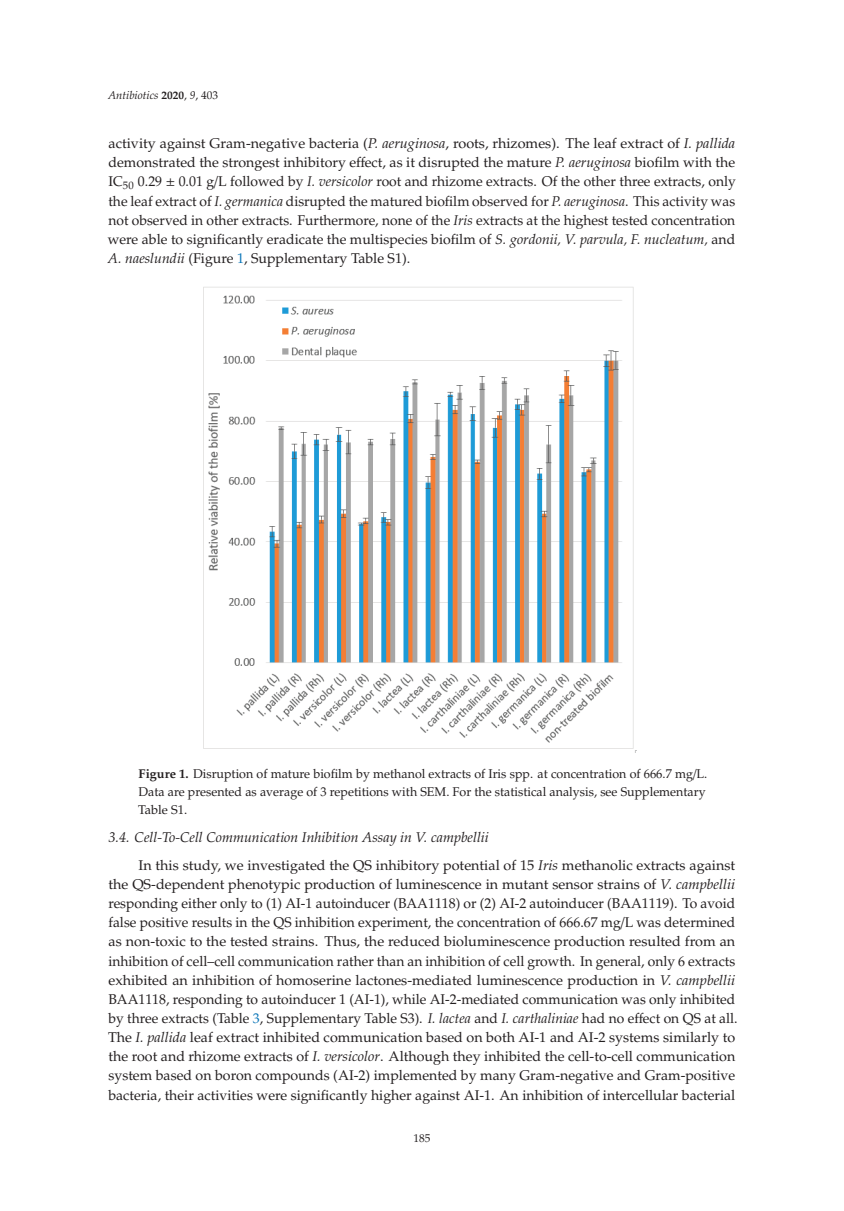
<style>
.page{position:relative;width:844px;height:1211px;background:#fff}
.page>*{position:absolute;margin:0;border:0;box-sizing:border-box;transform-origin:0 0}
.t1{font:14.17px/19.1px "URW Palladio L Roma";color:#231f20;text-align:justify}
.t2{font:italic 14.17px "URW Palladio L";color:#231f20}
.t3{font:12.78px/18.2px "URW Palladio L Roma";color:#231f20}
.t4{font:italic 11.38px "URW Palladio L";color:#231f20}
.t5{font:11.38px "URW Palladio L Roma";color:#231f20}
.s1{font-weight:700;font-style:normal}
.s2{font-family:"URW Palladio L Roma";font-style:normal}
.s3{font-family:"URW Palladio L";font-style:italic}
.s4{font-family:"Rpxr"}
.s5{font-family:"Pxsy"}
.s6{color:#0975b8}
.s7{font-family:"URW Palladio L";font-weight:700}
</style>
<div class="page">
<img style="left:203px;top:287px;width:433px;height:465px">
<p class="t4" style="left:108px;top:90px;width:111px">Antibiotics <span class="s1">2020</span><span class="s2">,</span> 9<span class="s2">, 403</span></p>
<p class="t1" style="left:108px;top:135px;width:629px">activity against Gram-negative bacteria (<span class="s3">P. aeruginosa</span>, roots, rhizomes). The leaf extract of <span class="s3">I. pallida </span>demonstrated the strongest inhibitory e<span class="s4">ff</span>ect, as it disrupted the mature <span class="s3">P. aeruginosa</span> biofilm with the IC<sub>50</sub> 0.29 <span class="s5">±</span> 0.01 g<span class="s4">/</span>L followed by <span class="s3">I. versicolor</span> root and rhizome extracts. Of the other three extracts, only the leaf extract of <span class="s3">I. germanica</span> disrupted the matured biofilm observed for <span class="s3">P. aeruginosa</span>. This activity was not observed in other extracts. Furthermore, none of the <span class="s3">Iris</span> extracts at the highest tested concentration were able to significantly eradicate the multispecies biofilm of <span class="s3">S. gordonii, V. parvula, F. nucleatum,</span> and <span class="s3">A. naeslundii</span> (Figure <span class="s6">1</span>, Supplementary Table S1).</p>
<p class="t3" style="left:138px;top:766px;width:570px"><span class="s7">Figure 1.</span> Disruption of mature biofilm by methanol extracts of Iris spp. at concentration of 666.7 mg<span class="s4">/</span>L.<br>Data are presented as average of 3 repetitions with SEM. For the statistical analysis, see Supplementary<br>Table S1.</p>
<p class="t2" style="left:108px;top:832px;width:382px">3.4. Cell-To-Cell Communication Inhibition Assay in V. campbellii</p>
<p class="t1" style="left:108px;top:857px;width:631px;text-align:left;text-indent:31px">In this study, we investigated the QS inhibitory potential of 15 <span class="s3">Iris</span> methanolic extracts against the QS-dependent phenotypic production of luminescence in mutant sensor strains of <span class="s3">V. campbellii </span>responding either only to (1) AI-1 autoinducer (BAA1118) or (2) AI-2 autoinducer (BAA1119). To avoid false positive results in the QS inhibition experiment, the concentration of 666.67 mg<span class="s4">/</span>L was determined as non-toxic to the tested strains. Thus, the reduced bioluminescence production resulted from an inhibition of cell–cell communication rather than an inhibition of cell growth. In general, only 6 extracts exhibited an inhibition of homoserine lactones-mediated luminescence production in <span class="s3">V. campbellii </span>BAA1118, responding to autoinducer 1 (AI-1), while AI-2-mediated communication was only inhibited by three extracts (Table <span class="s6">3</span>, Supplementary Table S3). <span class="s3">I. lactea</span> and <span class="s3">I. carthaliniae</span> had no e<span class="s4">ff</span>ect on QS at all.<br>The <span class="s3">I. pallida</span> leaf extract inhibited communication based on both AI-1 and AI-2 systems similarly to the root and rhizome extracts of <span class="s3">I. versicolor</span>. Although they inhibited the cell-to-cell communication system based on boron compounds (AI-2) implemented by many Gram-negative and Gram-positive bacteria, their activities were significantly higher against AI-1. An inhibition of intercellular bacterial</p>
<p class="t5" style="left:413px;top:1133px;width:18px">185</p>
</div>
